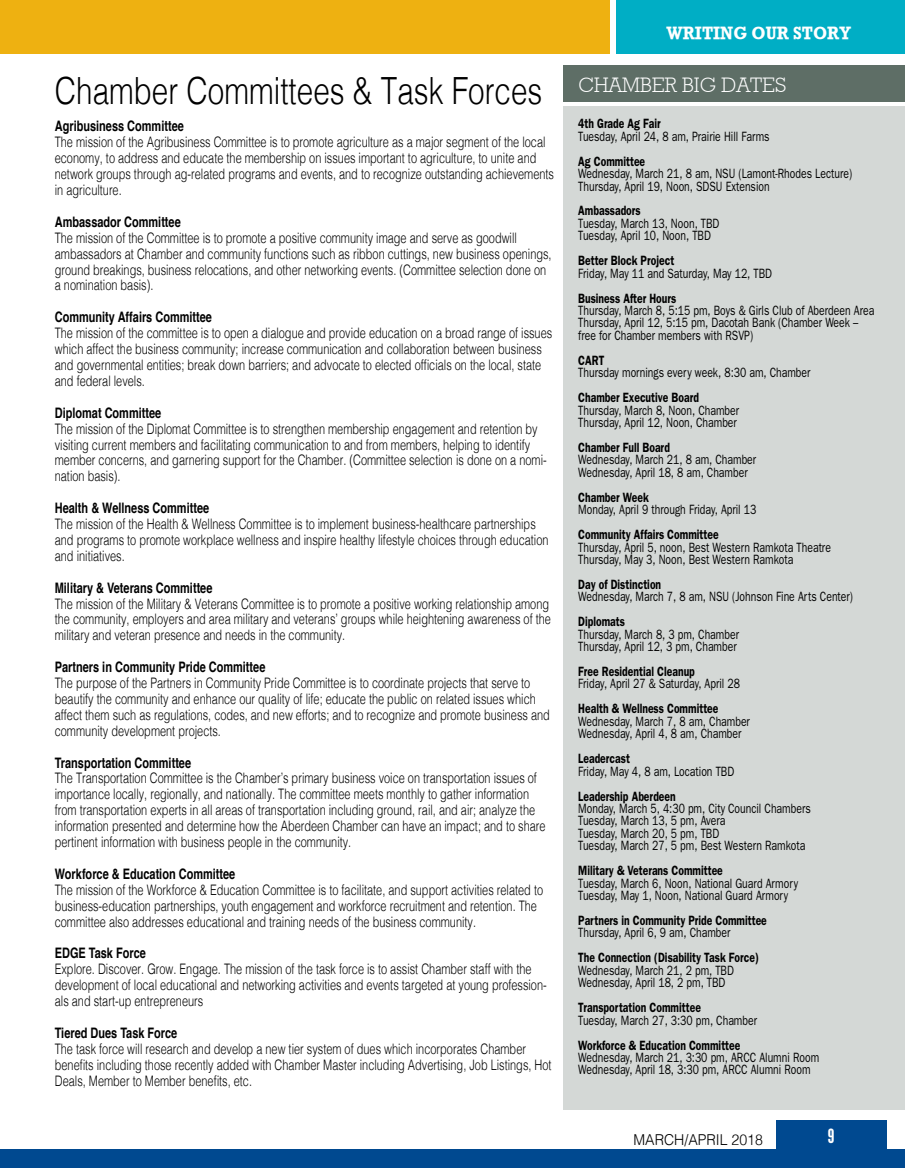
<style>
.page{position:relative;width:905px;height:1168px;background:#fff}
.page>*{position:absolute;margin:0;border:0;box-sizing:border-box;transform-origin:0 0}
.t1{font:300 37.5px "Helvetica";color:#000;scale:.79 1}
.t2{font:300 21px "Rockwell";color:#fff}
.t3{font:19.5px "League Gothic";color:#fff}
.t4{font:700 18px "Rockwell";color:#fff;scale:.92 1}
.t5{font:300 15px "Helvetica";color:#000;scale:.94 1}
.t6{font:300 14.4px/15.9px "Helvetica";color:#000;scale:.76 1}
.t7{font:700 14.4px "Helvetica";color:#000;scale:.76 1}
.t8{font:13.5px/12.5px "Franklin Gothic";color:#000;scale:.77 1}
.t9{font:600 13.5px "Franklin Gothic";color:#000;scale:.77 1}
</style>
<div class="page">
<div style="left:775px;top:1120px;width:111px;height:48px;background:#004990"></div>
<div style="left:0;top:1149px;width:904px;height:19px;background:#004990"></div>
<div style="left:616px;top:0;width:288px;height:54px;background:#00aec5"></div>
<div style="left:0;top:0;width:609px;height:54px;background:#eeb111"></div>
<div style="left:563px;top:106px;width:341px;height:1003px;background:#d4d8d6"></div>
<div style="left:563px;top:66px;width:341px;height:36px;background:#5e6e66"></div>
<h1 class="t1" style="left:55px;top:59px;width:618px">Chamber Committees &amp; Task Forces</h1>
<p class="t7" style="left:55px;top:115px;width:171px">Agribusiness Committee</p>
<p class="t6" style="left:55px;top:133px;width:658px">The mission of the Agribusiness Committee is to promote agriculture as a major segment of the local economy, to address and educate the membership on issues important to agriculture, to unite and network groups through ag-related programs and events, and to recognize outstanding achievements in agriculture.</p>
<p class="t7" style="left:55px;top:210px;width:167px">Ambassador Committee</p>
<p class="t6" style="left:55px;top:229px;width:655px">The mission of the Committee is to promote a positive community image and serve as goodwill ambassadors at Chamber and community functions such as ribbon cuttings, new business openings, ground breakings, business relocations, and other networking events. (Committee selection done on a nomination basis).</p>
<p class="t7" style="left:55px;top:306px;width:208px">Community Affairs Committee</p>
<p class="t6" style="left:55px;top:324px;width:656px">The mission of the committee is to open a dialogue and provide education on a broad range of issues which affect the business community; increase communication and collaboration between business and governmental entities; break down barriers; and advocate to elected officials on the local, state and federal levels.</p>
<p class="t7" style="left:55px;top:401px;width:142px">Diplomat Committee</p>
<p class="t6" style="left:55px;top:419px;width:648px">The mission of the Diplomat Committee is to strengthen membership engagement and retention by visiting current members and facilitating communication to and from members, helping to identify member concerns, and garnering support for the Chamber. (Committee selection is done on a nomi&shy;nation basis).</p>
<p class="t7" style="left:55px;top:496px;width:205px">Health &amp; Wellness Committee</p>
<p class="t6" style="left:55px;top:515px;width:651px">The mission of the Health &amp; Wellness Committee is to implement business-healthcare partnerships and programs to promote workplace wellness and inspire healthy lifestyle choices through education and initiatives.</p>
<p class="t7" style="left:55px;top:576px;width:209px">Military &amp; Veterans Committee</p>
<p class="t6" style="left:55px;top:594px;width:654px">The mission of the Military &amp; Veterans Committee is to promote a positive working relationship among the community, employers and area military and veterans’ groups while heightening awareness of the military and veteran presence and needs in the community.</p>
<p class="t7" style="left:55px;top:655px;width:279px">Partners in Community Pride Committee</p>
<p class="t6" style="left:55px;top:674px;width:653px">The purpose of the Partners in Community Pride Committee is to coordinate projects that serve to beautify the community and enhance our quality of life; educate the public on related issues which affect them such as regulations, codes, and new efforts; and to recognize and promote business and community development projects.</p>
<p class="t7" style="left:55px;top:751px;width:181px">Transportation Committee</p>
<p class="t6" style="left:55px;top:769px;width:647px">The Transportation Committee is the Chamber’s primary business voice on transportation issues of importance locally, regionally, and nationally. The committee meets monthly to gather information from transportation experts in all areas of transportation including ground, rail, and air; analyze the information presented and determine how the Aberdeen Chamber can have an impact; and to share pertinent information with business people in the community.</p>
<p class="t7" style="left:55px;top:862px;width:239px">Workforce &amp; Education Committee</p>
<p class="t6" style="left:55px;top:881px;width:644px">The mission of the Workforce &amp; Education Committee is to facilitate, and support activities related to business-education partnerships, youth engagement and workforce recruitment and retention. The committee also addresses educational and training needs of the business community.</p>
<p class="t7" style="left:55px;top:942px;width:121px">EDGE Task Force</p>
<p class="t6" style="left:55px;top:960px;width:649px">Explore. Discover. Grow. Engage. The mission of the task force is to assist Chamber staff with the development of local educational and networking activities and events targeted at young profession&shy;als and start-up entrepreneurs</p>
<p class="t7" style="left:55px;top:1021px;width:163px">Tiered Dues Task Force</p>
<p class="t6" style="left:55px;top:1040px;width:655px">The task force will research and develop a new tier system of dues which incorporates Chamber benefits including those recently added with Chamber Master including Advertising, Job Listings, Hot<br>Deals, Member to Member benefits, etc.</p>
<p class="t4" style="left:666px;top:22px;width:202px">WRITING OUR STORY</p>
<h2 class="t2" style="left:578px;top:73px;width:210px">CHAMBER BIG DATES</h2>
<p class="t9" style="left:578px;top:116px;width:108px">4th Grade Ag Fair</p>
<p class="t8" style="left:578px;top:130px;width:250px">Tuesday, April 24, 8 am, Prairie Hill Farms</p>
<p class="t9" style="left:578px;top:153px;width:88px">Ag Committee</p>
<p class="t8" style="left:578px;top:167px;width:357px">Wednesday, March 21, 8 am, NSU (Lamont-Rhodes Lecture)<br>Thursday, April 19, Noon, SDSU Extension</p>
<p class="t9" style="left:578px;top:203px;width:82px">Ambassadors</p>
<p class="t8" style="left:578px;top:217px;width:185px">Tuesday, March 13, Noon, TBD<br>Tuesday, April 10, Noon, TBD</p>
<p class="t9" style="left:578px;top:253px;width:126px">Better Block Project</p>
<p class="t8" style="left:578px;top:267px;width:253px">Friday, May 11 and Saturday, May 12, TBD</p>
<p class="t9" style="left:578px;top:290px;width:129px">Business After Hours</p>
<p class="t8" style="left:578px;top:304px;width:386px">Thursday, March 8, 5:15 pm, Boys &amp; Girls Club of Aberdeen Area<br>Thursday, April 12, 5:15 pm, Dacotah Bank (Chamber Week – free for Chamber members with RSVP)</p>
<p class="t9" style="left:578px;top:352px;width:35px">CART</p>
<p class="t8" style="left:578px;top:366px;width:303px">Thursday mornings every week, 8:30 am, Chamber</p>
<p class="t9" style="left:578px;top:389px;width:158px">Chamber Executive Board</p>
<p class="t8" style="left:578px;top:403px;width:210px">Thursday, March 8, Noon, Chamber<br>Thursday, April 12, Noon, Chamber</p>
<p class="t9" style="left:578px;top:439px;width:121px">Chamber Full Board</p>
<p class="t8" style="left:578px;top:453px;width:233px">Wednesday, March 21, 8 am, Chamber<br>Wednesday, April 18, 8 am, Chamber</p>
<p class="t9" style="left:578px;top:489px;width:93px">Chamber Week</p>
<p class="t8" style="left:578px;top:503px;width:233px">Monday, April 9 through Friday, April 13</p>
<p class="t9" style="left:578px;top:526px;width:184px">Community Affairs Committee</p>
<p class="t8" style="left:578px;top:540px;width:330px">Thursday, April 5, noon, Best Western Ramkota Theatre<br>Thursday, May 3, Noon, Best Western Ramkota</p>
<p class="t9" style="left:578px;top:576px;width:109px">Day of Distinction</p>
<p class="t8" style="left:578px;top:590px;width:358px">Wednesday, March 7, 8 am, NSU (Johnson Fine Arts Center)</p>
<p class="t9" style="left:578px;top:614px;width:62px">Diplomats</p>
<p class="t8" style="left:578px;top:627px;width:210px">Thursday, March 8, 3 pm, Chamber<br>Thursday, April 12, 3 pm, Chamber</p>
<p class="t9" style="left:578px;top:663px;width:153px">Free Residential Cleanup</p>
<p class="t8" style="left:578px;top:677px;width:211px">Friday, April 27 &amp; Saturday, April 28</p>
<p class="t9" style="left:578px;top:701px;width:184px">Health &amp; Wellness Committee</p>
<p class="t8" style="left:578px;top:715px;width:224px">Wednesday, March 7, 8 am, Chamber<br>Wednesday, April 4, 8 am, Chamber</p>
<p class="t9" style="left:578px;top:750px;width:69px">Leadercast</p>
<p class="t8" style="left:578px;top:764px;width:204px">Friday, May 4, 8 am, Location TBD</p>
<p class="t9" style="left:578px;top:788px;width:128px">Leadership Aberdeen</p>
<p class="t8" style="left:578px;top:802px;width:303px">Monday, March 5, 4:30 pm, City Council Chambers Tuesday, March 13, 5 pm, Avera<br>Tuesday, March 20, 5 pm, TBD<br>Tuesday, March 27, 5 pm, Best Western Ramkota</p>
<p class="t9" style="left:578px;top:862px;width:189px">Military &amp; Veterans Committee</p>
<p class="t8" style="left:578px;top:876px;width:287px">Tuesday, March 6, Noon, National Guard Armory<br>Tuesday, May 1, Noon, National Guard Armory</p>
<p class="t9" style="left:578px;top:912px;width:246px">Partners in Community Pride Committee</p>
<p class="t8" style="left:578px;top:926px;width:199px">Thursday, April 6, 9 am, Chamber</p>
<p class="t9" style="left:578px;top:950px;width:236px">The Connection (Disability Task Force)</p>
<p class="t8" style="left:578px;top:964px;width:204px">Wednesday, March 21, 2 pm, TBD<br>Wednesday, April 18, 2 pm, TBD</p>
<p class="t9" style="left:578px;top:999px;width:161px">Transportation Committee</p>
<p class="t8" style="left:578px;top:1013px;width:234px">Tuesday, March 27, 3:30 pm, Chamber</p>
<p class="t9" style="left:578px;top:1037px;width:212px">Workforce &amp; Education Committee</p>
<p class="t8" style="left:578px;top:1051px;width:314px">Wednesday, March 21, 3:30 pm, ARCC Alumni Room<br>Wednesday, April 18, 3:30 pm, ARCC Alumni Room</p>
<p class="t5" style="left:633px;top:1127px;width:139px">MARCH/APRIL 2018</p>
<h3 class="t3" style="left:828px;top:1125px;width:8px">9</h3>
</div>
